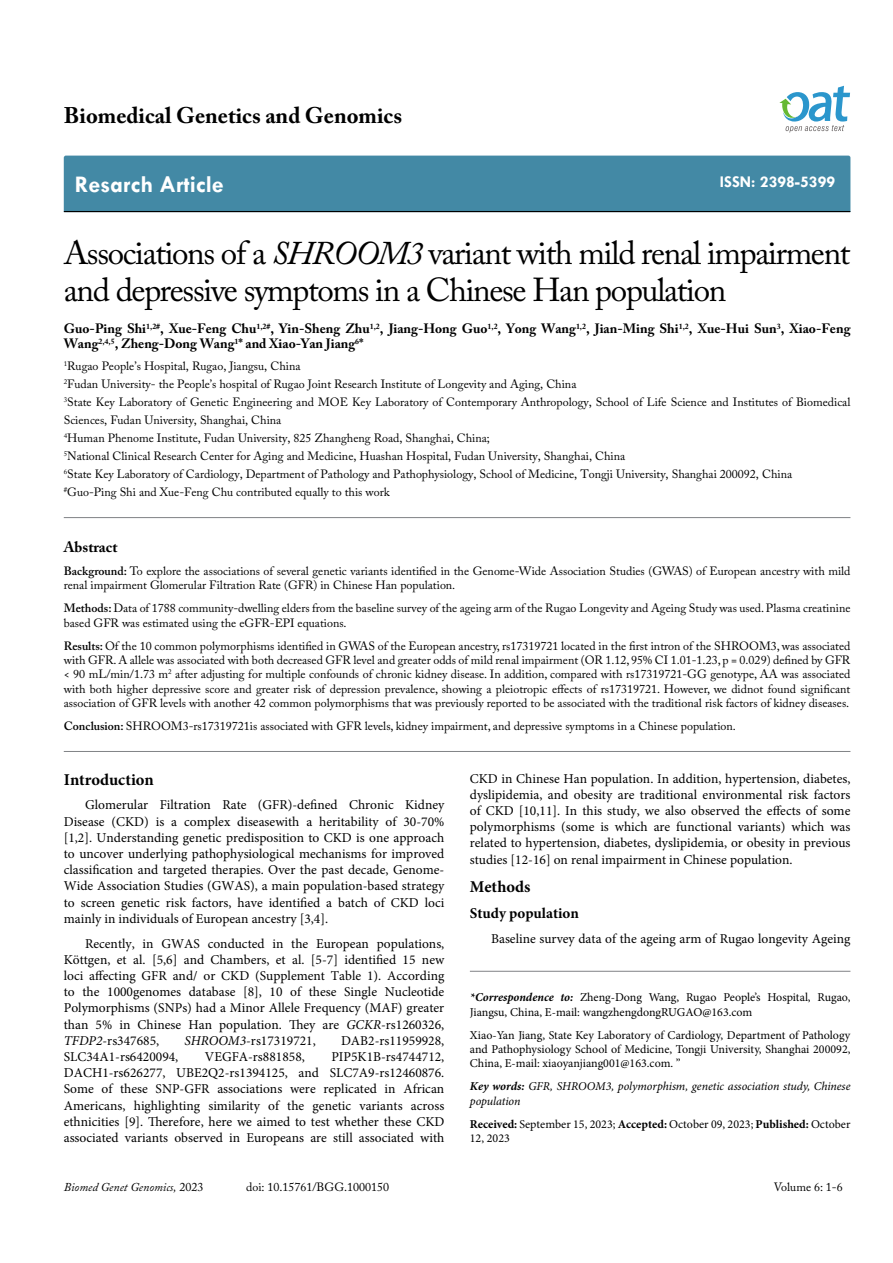
<style>
.page{position:relative;width:893px;height:1263px;background:#fff}
.page>*{position:absolute;margin:0;border:0;box-sizing:border-box;transform-origin:0 0}
.t1{font:33px/37.5px "Adobe Caslon Pro";letter-spacing:-.04em;color:#000}
.t2{font:700 24px "Tw Cen";color:#fff}
.t3{font:700 22.5px "Adobe Caslon Pro";color:#000}
.t4{font:700 16.5px "Minion Pro";color:#000}
.t5{font:700 16.5px "Tw Cen";color:#fff}
.t6{font:700 15px "Minion Pro";color:#000}
.t7{font:700 15px "Adobe Caslon Pro";color:#000}
.t8{font:13.5px/16.2px "Minion Pro";color:#000;text-align:justify}
.t9{font:700 13.5px/15px "Adobe Caslon Pro";color:#000}
.t10{font:12px/18px "Adobe Caslon Pro";color:#000}
.t11{font:12px/14.4px "Minion Pro";color:#000}
.t12{font:italic 12px/14.4px "Minion Pro";letter-spacing:-.005em;color:#000}
.t13{font:italic 12px "Adobe Caslon Pro";color:#000}
.s1{font-style:italic}
.s2{font-weight:600}
.s3{font-weight:700;font-style:italic}
.s4{font-weight:700}
.s5{font-style:normal}
</style>
<div class="page">
<div style="left:64px;top:156px;width:786px;height:55px;background:#4389a5"></div>
<hr style="left:64px;top:211px;width:786px;height:1px;background:#000">
<svg style="left:779px;top:86px;width:71px;height:47px"></svg>
<hr style="left:64px;top:517px;width:786px;height:1px;background:#808285">
<hr style="left:64px;top:751px;width:786px;height:1px;background:#808285">
<hr style="left:470px;top:971px;width:380px;height:1px;background:#808285">
<h3 class="t3" style="left:64px;top:102px;width:340px">Biomedical Genetics and Genomics</h3>
<h2 class="t2" style="left:75px;top:170px;width:150px">Resarch Article</h2>
<h3 class="t5" style="left:720px;top:172px;width:117px">ISSN: 2398-5399</h3>
<h1 class="t1" style="left:64px;top:233px;width:788px">Associations of a <span class="s1">SHROOM3</span> variant with mild renal impairment and depressive symptoms in a Chinese Han population</h1>
<p class="t9" style="left:64px;top:321px;width:788px">Guo-Ping Shi<sup>1,2#</sup>, Xue-Feng Chu<sup>1,2#</sup>, Yin-Sheng Zhu<sup>1,2</sup>, Jiang-Hong Guo<sup>1,2</sup>, Yong Wang<sup>1,2</sup>, Jian-Ming Shi<sup>1,2</sup>, Xue-Hui Sun<sup>3</sup>, Xiao-Feng<br>Wang<sup>2,4,5</sup>, Zheng-Dong Wang<sup>1</sup>* and Xiao-Yan Jiang<sup>6</sup>*</p>
<p class="t10" style="left:64px;top:357px;width:788px"><sup>1</sup>Rugao People’s Hospital, Rugao, Jiangsu, China<br><sup>2</sup>Fudan University- the People’s hospital of Rugao Joint Research Institute of Longevity and Aging, China<br><sup>3</sup>State Key Laboratory of Genetic Engineering and MOE Key Laboratory of Contemporary Anthropology, School of Life Science and Institutes of Biomedical Sciences, Fudan University, Shanghai, China<br><sup>4</sup>Human Phenome Institute, Fudan University, 825 Zhangheng Road, Shanghai, China;<br><sup>5</sup>National Clinical Research Center for Aging and Medicine, Huashan Hospital, Fudan University, Shanghai, China<br><sup>6</sup>State Key Laboratory of Cardiology, Department of Pathology and Pathophysiology, School of Medicine, Tongji University, Shanghai 200092, China<br><sup>#</sup>Guo-Ping Shi and Xue-Feng Chu contributed equally to this work</p>
<p class="t7" style="left:64px;top:538px;width:55px">Abstract</p>
<p class="t10" style="left:64px;top:564px;width:788px;line-height:14.4px"><span class="s2">Background:</span> To explore the associations of several genetic variants identified in the Genome-Wide Association Studies (GWAS) of European ancestry with mild renal impairment Glomerular Filtration Rate (GFR) in Chinese Han population.</p>
<p class="t10" style="left:64px;top:601px;width:788px;line-height:14.4px"><span class="s2">Methods:</span> Data of 1788 community-dwelling elders from the baseline survey of the ageing arm of the Rugao Longevity and Ageing Study was used. Plasma creatinine based GFR was estimated using the eGFR-EPI equations.</p>
<p class="t10" style="left:64px;top:638px;width:788px;line-height:14.4px;text-align:justify"><span class="s2">Results:</span> Of the 10 common polymorphisms identified in GWAS of the European ancestry, rs17319721 located in the first intron of the SHROOM3, was associated with GFR. A allele was associated with both decreased GFR level and greater odds of mild renal impairment (OR 1.12, 95% CI 1.01-1.23, p = 0.029) defined by GFR &lt; 90 mL/min/1.73 m<sup>2</sup> after adjusting for multiple confounds of chronic kidney disease. In addition, compared with rs17319721-GG genotype, AA was associated with both higher depressive score and greater risk of depression prevalence, showing a pleiotropic effects of rs17319721. However, we didnot found significant association of GFR levels with another 42 common polymorphisms that was previously reported to be associated with the traditional risk factors of kidney diseases.</p>
<p class="t10" style="left:64px;top:717px;width:674px"><span class="s2">Conclusion:</span> SHROOM3-rs17319721is associated with GFR levels, kidney impairment, and depressive symptoms in a Chinese population.</p>
<h3 class="t4" style="left:64px;top:768px;width:91px">Introduction</h3>
<p class="t8" style="left:64px;top:797px;width:382px;text-indent:21px">Glomerular Filtration Rate (GFR)-defined Chronic Kidney Disease (CKD) is a complex diseasewith a heritability of 30-70% [1,2]. Understanding genetic predisposition to CKD is one approach to uncover underlying pathophysiological mechanisms for improved classification and targeted therapies. Over the past decade, Genome-Wide Association Studies (GWAS), a main population-based strategy to screen genetic risk factors, have identified a batch of CKD loci mainly in individuals of European ancestry [3,4].</p>
<p class="t8" style="left:64px;top:935px;width:382px;text-indent:21px">Recently, in GWAS conducted in the European populations, Köttgen, et al. [5,6] and Chambers, et al. [5-7] identified 15 new loci affecting GFR and/ or CKD (Supplement Table 1). According to the 1000genomes database [8], 10 of these Single Nucleotide Polymorphisms (SNPs) had a Minor Allele Frequency (MAF) greater than 5% in Chinese Han population. They are <span class="s1">GCKR</span>-rs1260326, <span class="s1">TFDP2</span>-rs347685,</p>
<p class="t8" style="left:184px;top:1032px;width:133px"><span class="s1">SHROOM3</span>-rs17319721,</p>
<p class="t8" style="left:341px;top:1032px;width:105px">DAB2-rs11959928,</p>
<p class="t8" style="left:64px;top:1049px;width:116px">SLC34A1-rs6420094,</p>
<p class="t8" style="left:205px;top:1049px;width:102px">VEGFA-rs881858,</p>
<p class="t8" style="left:64px;top:1049px;width:382px;text-indent:268px">PIP5K1B-rs4744712, DACH1-rs626277, UBE2Q2-rs1394125, and SLC7A9-rs12460876.<br>Some of these SNP-GFR associations were replicated in African Americans, highlighting similarity of the genetic variants across ethnicities [9]. Therefore, here we aimed to test whether these CKD associated variants observed in Europeans are still associated with</p>
<p class="t8" style="left:470px;top:770px;width:382px">CKD in Chinese Han population. In addition, hypertension, diabetes, dyslipidemia, and obesity are traditional environmental risk factors of CKD [10,11]. In this study, we also observed the effects of some polymorphisms (some is which are functional variants) which was related to hypertension, diabetes, dyslipidemia, or obesity in previous studies [12-16] on renal impairment in Chinese population.</p>
<h3 class="t4" style="left:470px;top:875px;width:62px">Methods</h3>
<p class="t6" style="left:470px;top:903px;width:111px">Study population</p>
<p class="t8" style="left:491px;top:931px;width:361px">Baseline survey data of the ageing arm of Rugao longevity Ageing</p>
<p class="t11" style="left:470px;top:990px;width:382px"><span class="s3">*Correspondence to:</span> Zheng-Dong Wang, Rugao People’s Hospital, Rugao,<br>Jiangsu, China, E-mail: wangzhengdongRUGAO@163.com</p>
<p class="t11" style="left:470px;top:1027px;width:382px;text-align:justify">Xiao-Yan Jiang, State Key Laboratory of Cardiology, Department of Pathology and Pathophysiology School of Medicine, Tongji University, Shanghai 200092, China, E-mail: xiaoyanjiang001@163.com. ”</p>
<p class="t12" style="left:470px;top:1079px;width:382px"><span class="s4">Key words:</span> GFR, SHROOM3, polymorphism, genetic association study, Chinese population</p>
<p class="t11" style="left:470px;top:1117px;width:382px"><span class="s4">Received:</span> September 15, 2023; <span class="s4">Accepted:</span> October 09, 2023; <span class="s4">Published:</span> October<br>12, 2023</p>
<p class="t13" style="left:64px;top:1180px;width:141px">Biomed Genet Genomics, <span class="s5">2023</span></p>
<p class="t10" style="left:246px;top:1178px;width:145px">doi: 10.15761/BGG.1000150</p>
<p class="t10" style="left:774px;top:1178px;width:71px">Volume 6: 1-6</p>
</div>
